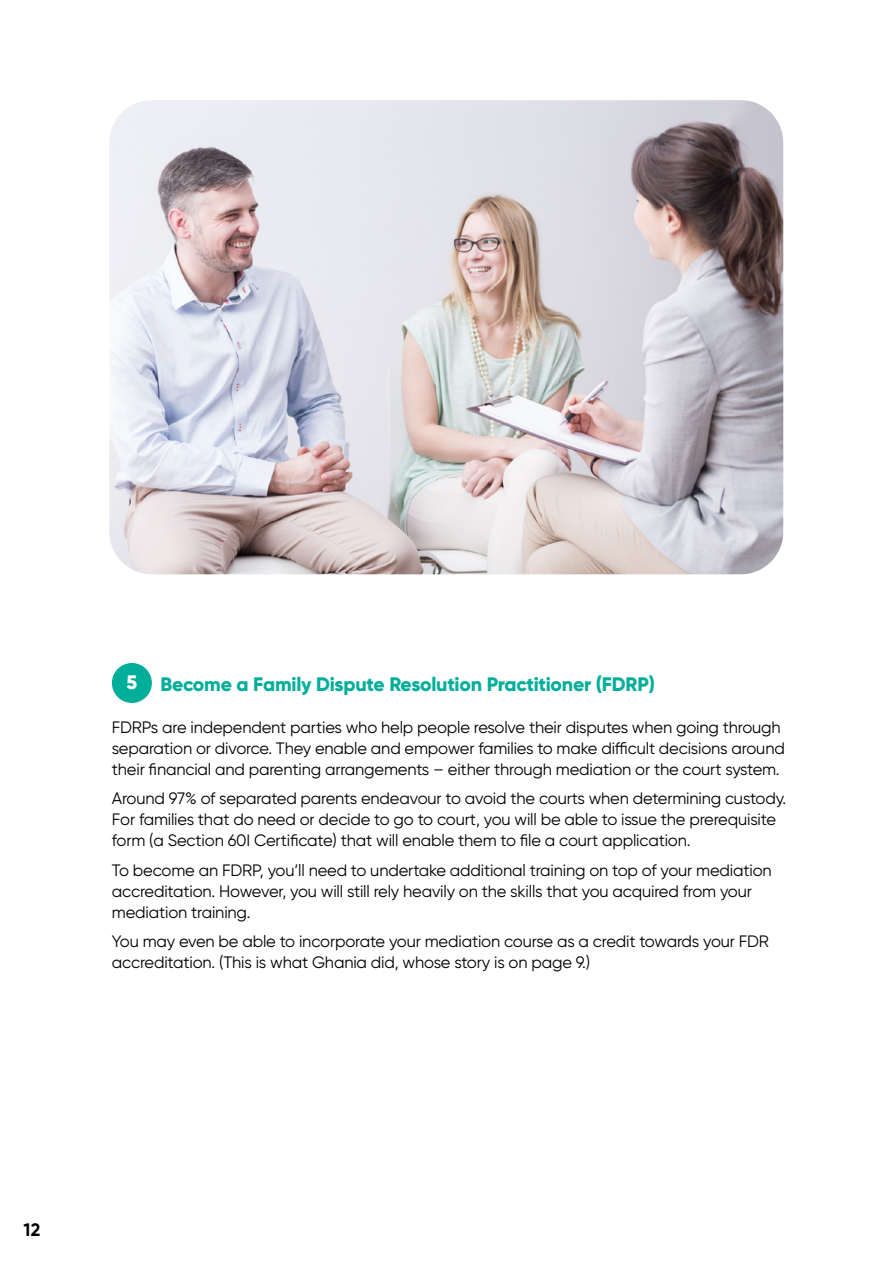
<style>
.page{position:relative;width:893px;height:1263px;background:#fff}
.page>*{position:absolute;margin:0;border:0;box-sizing:border-box;transform-origin:0 0}
.t1{font:800 19.5px "Gilroy";letter-spacing:-.01em;color:#00ae9a}
.t2{font:800 19.5px "Gilroy";color:#fff}
.t3{font:700 18px "Gilroy";color:#000}
.t4{font:16.5px/21px "Gilroy";letter-spacing:-.01em;color:#000}
</style>
<div class="page">
<div style="left:112px;top:663px;width:40px;height:40px;background:#00ae9a;border-radius:50%"></div>
<img style="left:109px;top:100px;width:674px;height:474px">
<p class="t1" style="left:160px;top:671px;width:496px">Become a Family Dispute Resolution Practitioner (FDRP)</p>
<p class="t4" style="left:112px;top:716px;width:674px">FDRPs are independent parties who help people resolve their disputes when going through separation or divorce. They enable and empower families to make difficult decisions around their financial and parenting arrangements – either through mediation or the court system.</p>
<p class="t4" style="left:112px;top:788px;width:676px">Around 97% of separated parents endeavour to avoid the courts when determining custody.<br>For families that do need or decide to go to court, you will be able to issue the prerequisite form (a Section 60I Certificate) that will enable them to file a court application.</p>
<p class="t4" style="left:112px;top:859px;width:661px">To become an FDRP, you’ll need to undertake additional training on top of your mediation accreditation. However, you will still rely heavily on the skills that you acquired from your mediation training.</p>
<p class="t4" style="left:112px;top:931px;width:659px">You may even be able to incorporate your mediation course as a credit towards your FDR accreditation. (This is what Ghania did, whose story is on page 9.)</p>
<p class="t2" style="left:127px;top:670px;width:12px">5</p>
<p class="t3" style="left:23px;top:1219px;width:18px">12</p>
</div>
